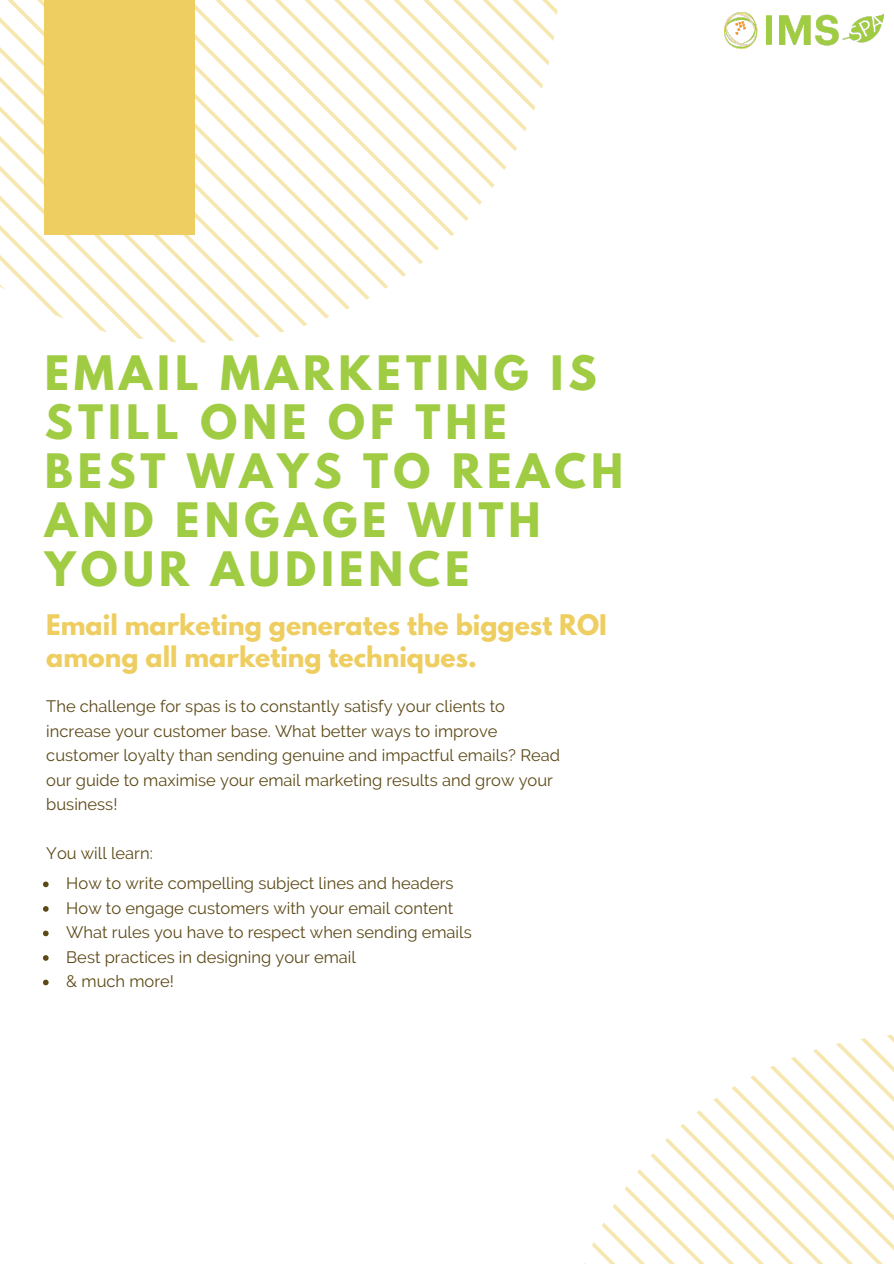
<style>
.page{position:relative;width:894px;height:1264px;background:#fff}
.page>*{position:absolute;margin:0;border:0;box-sizing:border-box;transform-origin:0 0}
.t1{font:700 42px/49.1px "League Spartan";letter-spacing:.12em;color:#9fcc43}
.t2{font:700 25.2px/32.1px "League Spartan";color:#eece61}
.t3{font:16.5px/24.5px "Raleway";color:#5c4917}
</style>
<div class="page">
<svg style="left:0;top:0;width:557px;height:339px"></svg>
<svg style="left:43px;top:881px;width:6px;height:6px"></svg>
<svg style="left:43px;top:906px;width:6px;height:5px"></svg>
<svg style="left:43px;top:930px;width:6px;height:6px"></svg>
<svg style="left:43px;top:955px;width:6px;height:5px"></svg>
<svg style="left:43px;top:979px;width:6px;height:6px"></svg>
<svg style="left:592px;top:1035px;width:301px;height:228px"></svg>
<img style="left:724px;top:12px;width:159px;height:36px">
<h1 class="t1" style="left:45px;top:353px;width:579px">EMAIL MARKETING IS<br>STILL ONE OF THE<br>BEST WAYS TO REACH<br>AND ENGAGE WITH<br>YOUR AUDIENCE</h1>
<h2 class="t2" style="left:46px;top:612px;width:562px">Email marketing generates the biggest ROI among all marketing techniques.</h2>
<p class="t3" style="left:46px;top:694px;width:515px">The challenge for spas is to constantly satisfy your clients to increase your customer base. What better ways to improve customer loyalty than sending genuine and impactful emails? Read our guide to maximise your email marketing results and grow your business!</p>
<p class="t3" style="left:66px;top:838px;width:388px;line-height:29.7px;text-indent:-20px">You will learn:<br>How to write compelling subject lines and headers</p>
<p class="t3" style="left:66px;top:895px;width:407px">How to engage customers with your email content What rules you have to respect when sending emails Best practices in designing your email<br>&amp; much more!</p>
</div>
